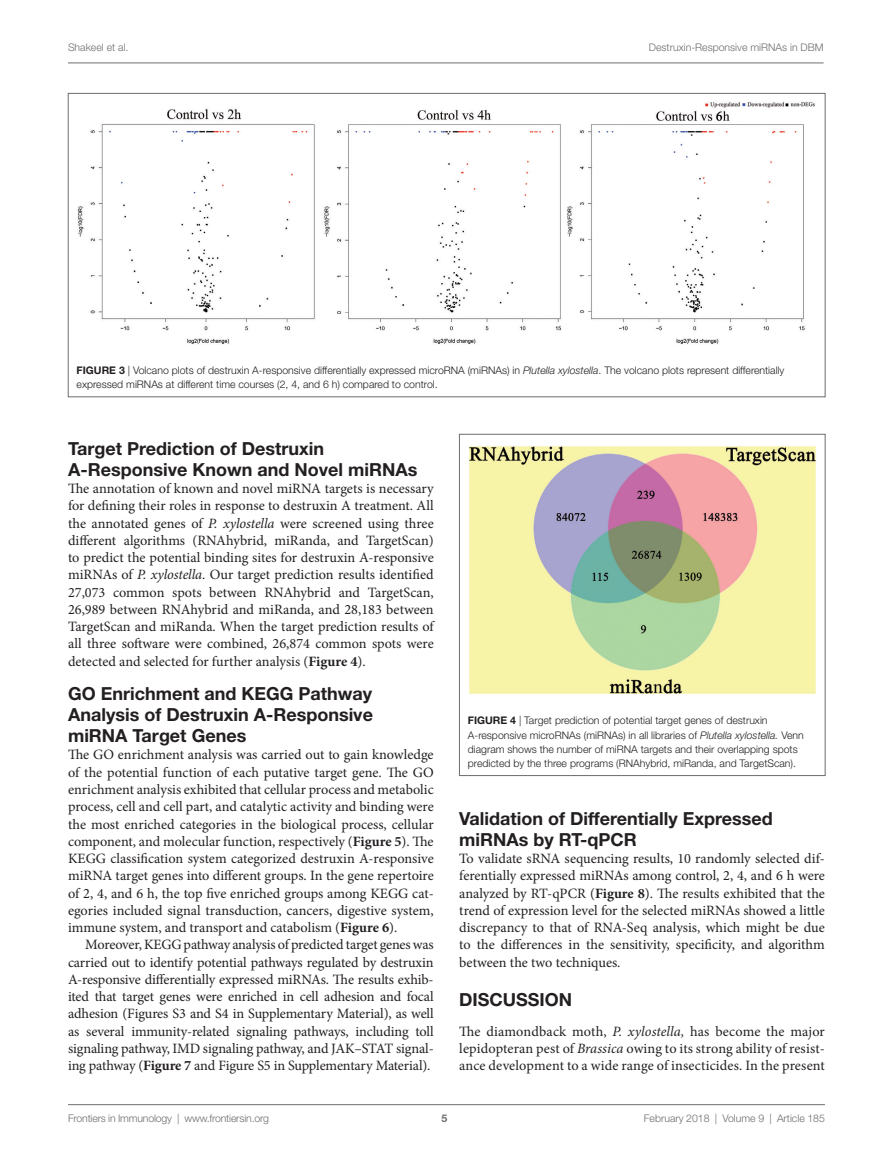
<style>
.page{position:relative;width:893px;height:1170px;background:#fff}
.page>*{position:absolute;margin:0;border:0;box-sizing:border-box;transform-origin:0 0}
.t1{font:700 18px/21px "Helvetica Neue LT Std";color:#231f20}
.t2{font:14.25px/17.2px "Minion Pro";color:#231f20;text-align:justify}
.t3{font:300 10.5px/14.2px "Helvetica Neue LT Std";color:#231f20}
.t4{font:300 10.5px "Helvetica Neue LT Std";color:#6c6d70}
.t5{font:700 10.5px "Helvetica Neue LT Std";color:#6c6d70}
.s1{font-weight:700}
.s2{font-style:italic}
</style>
<div class="page">
<img style="left:469px;top:446px;width:347px;height:248px">
<div style="left:459px;top:434px;width:366px;height:341px;border:1px solid #6c6d70"></div>
<img style="left:78px;top:102px;width:737px;height:242px">
<hr style="left:68px;top:1104px;width:757px;height:1px;background:#6c6d70">
<hr style="left:68px;top:63px;width:755px;height:1px;background:#6c6d70">
<p class="t4" style="left:68px;top:41px;width:62px">Shakeel et al.</p>
<p class="t4" style="left:649px;top:41px;width:176px">Destruxin-Responsive miRNAs in DBM</p>
<p class="t3" style="left:77px;top:363px;width:709px"><span class="s1">Figure 3</span> | Volcano plots of destruxin A-responsive differentially expressed microRNA (miRNAs) in <span class="s2">Plutella xylostella</span>. The volcano plots represent differentially expressed miRNAs at different time courses (2, 4, and 6 h) compared to control.</p>
<p class="t1" style="left:68px;top:437px;width:315px">Target Prediction of Destruxin<br>A-Responsive Known and Novel miRNA</p>
<p class="t1" style="left:408px;top:458px;width:11px">s</p>
<p class="t2" style="left:68px;top:480px;width:367px">The annotation of known and novel miRNA targets is necessary for defining their roles in response to destruxin A treatment. All the annotated genes of <span class="s2">P. xylostella</span> were screened using three different algorithms (RNAhybrid, miRanda, and TargetScan) to predict the potential binding sites for destruxin A-responsive miRNAs of <span class="s2">P. xylostella</span>. Our target prediction results identified 27,073 common spots between RNAhybrid and TargetScan, 26,989 between RNAhybrid and miRanda, and 28,183 between TargetScan and miRanda. When the target prediction results of all three software were combined, 26,874 common spots were detected and selected for further analysis (<span class="s1">Figure 4</span>).</p>
<p class="t1" style="left:68px;top:682px;width:200px">GO Enrichment and KEGG</p>
<p class="t1" style="left:68px;top:682px;width:306px;text-align:justify;text-indent:230px">Pathway Analysis of Destruxin A-Responsive miRNA</p>
<p class="t1" style="left:133px;top:724px;width:115px">Target Genes</p>
<p class="t2" style="left:68px;top:746px;width:367px">The GO enrichment analysis was carried out to gain knowledge of the potential function of each putative target gene. The GO enrichment analysis exhibited that cellular process and metabolic process, cell and cell part, and catalytic activity and binding were the most enriched categories in the biological process, cellular component, and molecular function, respectively (<span class="s1">Figure 5</span>). The KEGG classification system categorized destruxin A-responsive miRNA target genes into different groups. In the gene repertoire of 2, 4, and 6 h, the top five enriched groups among KEGG cat&shy;egories included signal transduction, cancers, digestive system, immune system, and transport and catabolism (<span class="s1">Figure 6</span>).</p>
<p class="t2" style="left:68px;top:936px;width:367px;text-indent:17px">Moreover, KEGG pathway analysis of predicted target genes was carried out to identify potential pathways regulated by destruxin A-responsive differentially expressed miRNAs. The results exhib&shy;ited that target genes were enriched in cell adhesion and focal adhesion (Figures S3 and S4 in Supplementary Material), as well as several immunity-related signaling pathways, including toll signaling pathway, IMD signaling pathway, and JAK–STAT signal&shy;ing pathway (<span class="s1">Figure 7</span> and Figure S5 in Supplementary Material).</p>
<p class="t3" style="left:468px;top:713px;width:337px"><span class="s1">Figure 4</span> | Target prediction of potential target genes of destruxin A-responsive microRNAs (miRNAs) in all libraries of <span class="s2">Plutella xylostella.</span> Venn diagram shows the number of miRNA targets and their overlapping spots predicted by the three programs (RNAhybrid, miRanda, and TargetScan).</p>
<p class="t1" style="left:459px;top:807px;width:315px">Validation of Differentially Expressed miRNA</p>
<p class="t1" style="left:519px;top:828px;width:106px">s by RT-qPCR</p>
<p class="t2" style="left:459px;top:849px;width:367px">To validate sRNA sequencing results, 10 randomly selected dif&shy;ferentially expressed miRNAs among control, 2, 4, and 6 h were analyzed by RT-qPCR (<span class="s1">Figure 8</span>). The results exhibited that the trend of expression level for the selected miRNAs showed a little discrepancy to that of RNA-Seq analysis, which might be due to the differences in the sensitivity, specificity, and algorithm between the two techniques.</p>
<p class="t1" style="left:459px;top:988px;width:112px">DISCUSSION</p>
<p class="t2" style="left:459px;top:1022px;width:367px">The diamondback moth, <span class="s2">P. xylostella,</span> has become the major lepidopteran pest of <span class="s2">Brassica</span> owing to its strong ability of resist&shy;ance development to a wide range of insecticides. In the present</p>
<p class="t4" style="left:68px;top:1111px;width:203px">Frontiers in Immunology | www.frontiersin.org</p>
<p class="t4" style="left:644px;top:1111px;width:183px">February 2018 | Volume 9 | Article 185</p>
<p class="t5" style="left:441px;top:1111px;width:7px">5</p>
</div>
